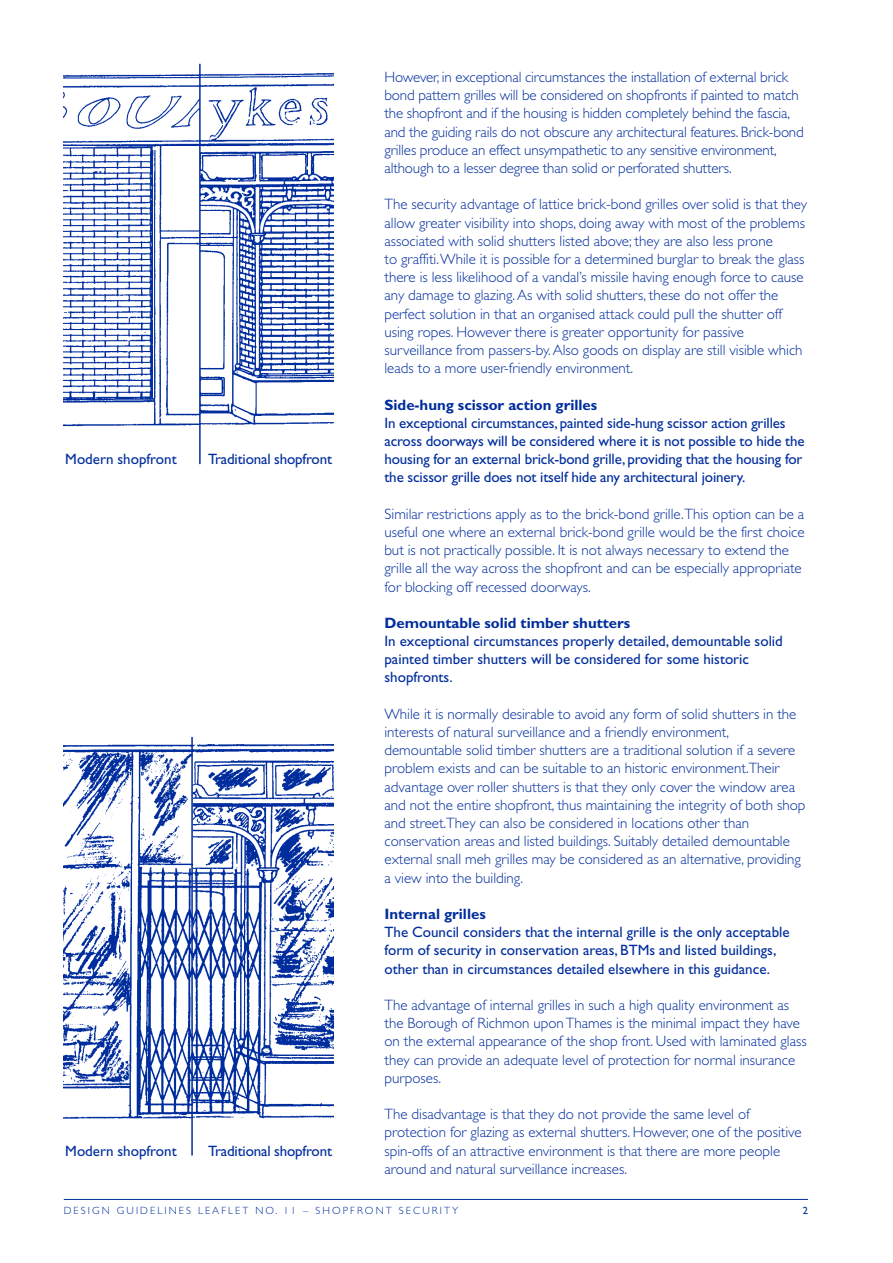
<style>
.page{position:relative;width:893px;height:1263px;background:#fff}
.page>*{position:absolute;margin:0;border:0;box-sizing:border-box;transform-origin:0 0}
.t1{font:300 15px/18.1px "Gill Sans";color:#002d9d}
.t2{font:15px/18.1px "Gill Sans";color:#002d9d}
.t3{font:700 15px "Gill Sans";color:#002d9d}
.t4{font:300 10.5px "Gill Sans";letter-spacing:.2em;color:#002d9d}
.t5{font:10.5px "Gill Sans";color:#002d9d}
</style>
<div class="page">
<hr style="left:64px;top:1199px;width:744px;height:1px;background:#002d9d">
<img style="left:64px;top:73px;width:269px;height:354px">
<hr style="left:199px;top:64px;width:2px;height:400px;background:#002d9d">
<img style="left:64px;top:744px;width:269px;height:375px">
<hr style="left:191px;top:737px;width:2px;height:418px;background:#002d9d">
<p class="t1" style="left:384px;top:69px;width:421px">However, in exceptional circumstances the installation of external brick bond pattern grilles will be considered on shopfronts if painted to match the shopfront and if the housing is hidden completely behind the fascia, and the guiding rails do not obscure any architectural features. Brick-bond grilles produce an effect unsympathetic to any sensitive environment, although to a lesser degree than solid or perforated shutters.</p>
<p class="t1" style="left:384px;top:197px;width:424px">The security advantage of lattice brick-bond grilles over solid is that they allow greater visibility into shops, doing away with most of the problems associated with solid shutters listed above; they are also less prone<br>to graffiti.While it is possible for a determined burglar to break the glass there is less likelihood of a vandal’s missile having enough force to cause any damage to glazing.As with solid shutters, these do not offer the perfect solution in that an organised attack could pull the shutter off using ropes. However there is greater opportunity for passive surveillance from passers-by.Also goods on display are still visible which leads to a more user-friendly environment.</p>
<h5 class="t3" style="left:384px;top:399px;width:214px">Side-hung scissor action grilles</h5>
<p class="t2" style="left:384px;top:415px;width:422px">In exceptional circumstances, painted side-hung scissor action grilles across doorways will be considered where it is not possible to hide the housing for an external brick-bond grille, providing that the housing for the scissor grille does not itself hide any architectural joinery.</p>
<p class="t1" style="left:384px;top:506px;width:422px">Similar restrictions apply as to the brick-bond grille.This option can be a useful one where an external brick-bond grille would be the first choice but is not practically possible. It is not always necessary to extend the grille all the way across the shopfront and can be especially appropriate for blocking off recessed doorways.</p>
<h5 class="t3" style="left:384px;top:617px;width:247px">Demountable solid timber shutters</h5>
<p class="t2" style="left:384px;top:633px;width:400px">In exceptional circumstances properly detailed, demountable solid painted timber shutters will be considered for some historic shopfronts.</p>
<p class="t1" style="left:384px;top:706px;width:423px">While it is normally desirable to avoid any form of solid shutters in the interests of natural surveillance and a friendly environment, demountable solid timber shutters are a traditional solution if a severe problem exists and can be suitable to an historic environment.Their advantage over roller shutters is that they only cover the window area and not the entire shopfront, thus maintaining the integrity of both shop and street.They can also be considered in locations other than conservation areas and listed buildings. Suitably detailed demountable external snall meh grilles may be considered as an alternative, providing a view into the building.</p>
<h5 class="t3" style="left:384px;top:908px;width:103px">Internal grilles</h5>
<p class="t2" style="left:384px;top:924px;width:407px">The Council considers that the internal grille is the only acceptable form of security in conservation areas, BTMs and listed buildings, other than in circumstances detailed elsewhere in this guidance.</p>
<p class="t1" style="left:384px;top:997px;width:424px">The advantage of internal grilles in such a high quality environment as the Borough of Richmon upon Thames is the minimal impact they have on the external appearance of the shop front. Used with laminated glass they can provide an adequate level of protection for normal insurance purposes.</p>
<p class="t1" style="left:384px;top:1106px;width:419px">The disadvantage is that they do not provide the same level of protection for glazing as external shutters. However, one of the positive spin-offs of an attractive environment is that there are more people around and natural surveillance increases.</p>
<p class="t4" style="left:64px;top:1207px;width:396px">DESIGN GUIDELINES LEAFLET NO. 11 – SHOPFRONT SECURITY</p>
<p class="t5" style="left:803px;top:1207px;width:7px">2</p>
<p class="t2" style="left:65px;top:451px;width:113px">Modern shopfront</p>
<p class="t2" style="left:208px;top:451px;width:125px">Traditional shopfront</p>
<p class="t2" style="left:65px;top:1143px;width:113px">Modern shopfront</p>
<p class="t2" style="left:208px;top:1143px;width:125px">Traditional shopfront</p>
</div>
